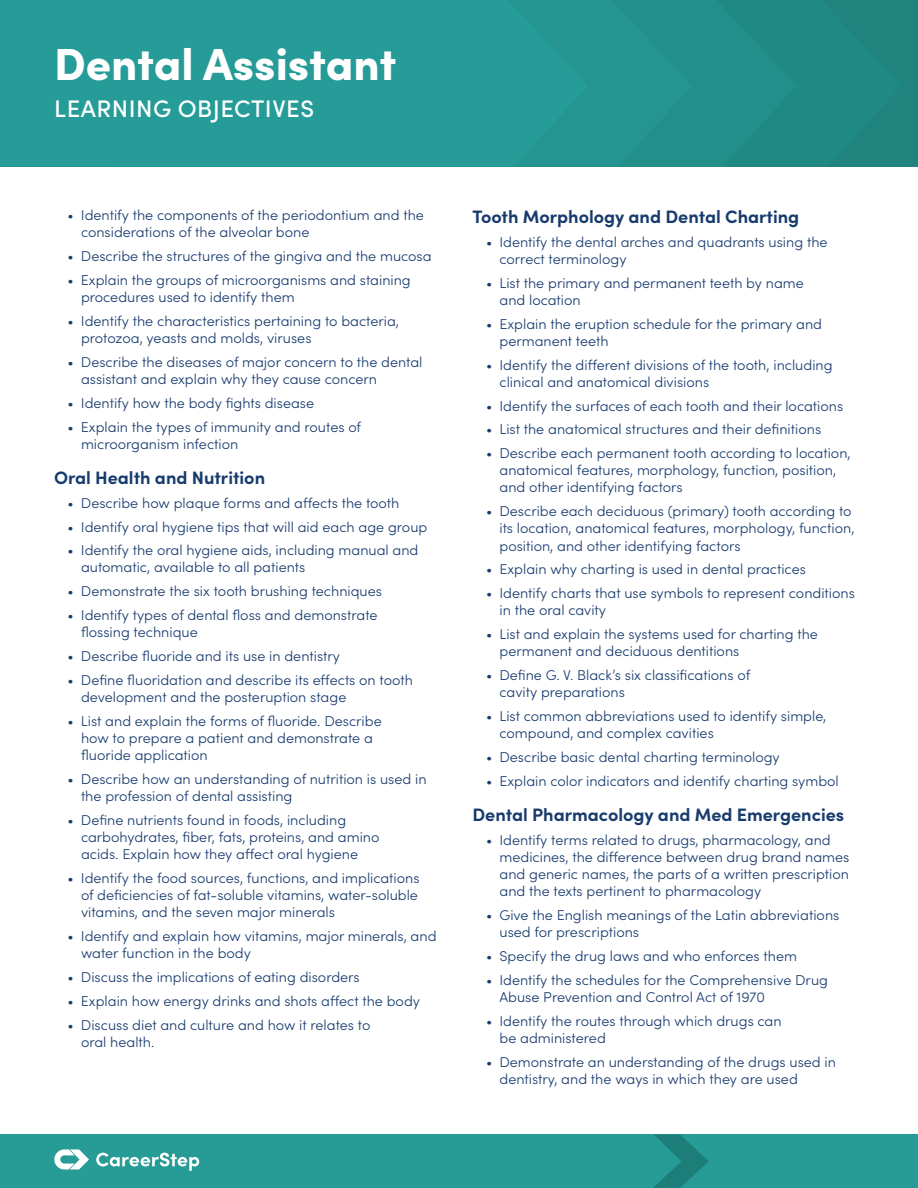
<style>
.page{position:relative;width:918px;height:1188px;background:#fff}
.page>*{position:absolute;margin:0;border:0;box-sizing:border-box;transform-origin:0 0}
.t1{font:900 45px "Sofia Pro";color:#fff}
.t2{font:500 24px "Sofia Pro";letter-spacing:.02em;color:#fff}
.Column_Header_Small{font:700 18px "Sofia Pro";color:#183b6e}
.t3{font:300 14.25px/17.1px "Sofia Pro";color:#183b6e}
</style>
<div class="page">
<div style="left:797px;top:0;width:105px;height:167px;background:#1f8984"></div>
<div style="left:692px;top:0;width:105px;height:167px;background:#228f8a"></div>
<div style="left:588px;top:0;width:104px;height:167px;background:#249591"></div>
<div style="left:0;top:0;width:588px;height:167px;background:#259c98"></div>
<div style="left:0;top:1134px;width:918px;height:54px;background:#279c97"></div>
<svg style="left:653px;top:1134px;width:56px;height:54px"></svg>
<svg style="left:54px;top:1149px;width:35px;height:20px"></svg>
<svg style="left:96px;top:1153px;width:103px;height:18px"></svg>
<h1 class="t1" style="left:54px;top:28px;width:344px">Dental Assistant</h1>
<h2 class="t2" style="left:54px;top:91px;width:261px">LEARNING OBJECTIVES</h2>
<p class="t3" style="left:81px;top:206px;width:344px;text-indent:-14px">• Identify the components of the periodontium and the considerations of the alveolar bone</p>
<p class="t3" style="left:68px;top:247px;width:366px">• Describe the structures of the gingiva and the mucosa</p>
<p class="t3" style="left:81px;top:271px;width:331px;text-indent:-14px">• Explain the groups of microorganisms and staining procedures used to identify them</p>
<p class="t3" style="left:81px;top:312px;width:320px;text-indent:-14px">• Identify the characteristics pertaining to bacteria, protozoa, yeasts and molds, viruses</p>
<p class="t3" style="left:81px;top:352px;width:343px;text-indent:-14px">• Describe the diseases of major concern to the dental assistant and explain why they cause concern</p>
<p class="t3" style="left:68px;top:393px;width:248px">• Identify how the body fights disease</p>
<p class="t3" style="left:81px;top:417px;width:282px;text-indent:-14px">• Explain the types of immunity and routes of microorganism infection</p>
<p class="Column_Header_Small" style="left:54px;top:464px;width:213px">Oral Health and Nutrition</p>
<p class="t3" style="left:68px;top:493px;width:333px">• Describe how plaque forms and affects the tooth</p>
<p class="t3" style="left:68px;top:517px;width:361px">• Identify oral hygiene tips that will aid each age group</p>
<p class="t3" style="left:81px;top:541px;width:339px;text-indent:-14px">• Identify the oral hygiene aids, including manual and automatic, available to all patients</p>
<p class="t3" style="left:68px;top:582px;width:316px">• Demonstrate the six tooth brushing techniques</p>
<p class="t3" style="left:81px;top:606px;width:298px;text-indent:-14px">• Identify types of dental floss and demonstrate flossing technique</p>
<p class="t3" style="left:68px;top:647px;width:274px">• Describe fluoride and its use in dentistry</p>
<p class="t3" style="left:81px;top:671px;width:333px;text-indent:-14px">• Define fluoridation and describe its effects on tooth development and the posteruption stage</p>
<p class="t3" style="left:81px;top:712px;width:302px;text-indent:-14px">• List and explain the forms of fluoride. Describe how to prepare a patient and demonstrate a fluoride application</p>
<p class="t3" style="left:81px;top:770px;width:347px;text-indent:-14px">• Describe how an understanding of nutrition is used in the profession of dental assisting</p>
<p class="t3" style="left:81px;top:811px;width:300px;text-indent:-14px">• Define nutrients found in foods, including carbohydrates, fiber, fats, proteins, and amino acids. Explain how they affect oral hygiene</p>
<p class="t3" style="left:81px;top:869px;width:340px;text-align:justify;text-indent:-14px">• Identify the food sources, functions, and implications of deficiencies of fat-soluble vitamins, water-soluble vitamins, and the seven major minerals</p>
<p class="t3" style="left:81px;top:927px;width:357px;text-indent:-14px">• Identify and explain how vitamins, major minerals, and water function in the body</p>
<p class="t3" style="left:68px;top:968px;width:294px">• Discuss the implications of eating disorders</p>
<p class="t3" style="left:68px;top:991px;width:354px">• Explain how energy drinks and shots affect the body</p>
<p class="t3" style="left:81px;top:1015px;width:291px;text-indent:-14px">• Discuss diet and culture and how it relates to oral health.</p>
<p class="Column_Header_Small" style="left:472px;top:203px;width:328px">Tooth Morphology and Dental Charting</p>
<p class="t3" style="left:500px;top:232px;width:330px;text-indent:-14px">• Identify the dental arches and quadrants using the correct terminology</p>
<p class="t3" style="left:500px;top:273px;width:306px;text-indent:-14px">• List the primary and permanent teeth by name and location</p>
<p class="t3" style="left:500px;top:314px;width:324px;text-indent:-14px">• Explain the eruption schedule for the primary and permanent teeth</p>
<p class="t3" style="left:500px;top:355px;width:335px;text-indent:-14px">• Identify the different divisions of the tooth, including clinical and anatomical divisions</p>
<p class="t3" style="left:486px;top:396px;width:359px">• Identify the surfaces of each tooth and their locations</p>
<p class="t3" style="left:486px;top:420px;width:337px">• List the anatomical structures and their definitions</p>
<p class="t3" style="left:500px;top:444px;width:353px;text-indent:-14px">• Describe each permanent tooth according to location, anatomical features, morphology, function, position, and other identifying factors</p>
<p class="t3" style="left:500px;top:502px;width:357px;text-indent:-14px">• Describe each deciduous (primary) tooth according to its location, anatomical features, morphology, function, position, and other identifying factors</p>
<p class="t3" style="left:486px;top:560px;width:321px">• Explain why charting is used in dental practices</p>
<p class="t3" style="left:500px;top:584px;width:357px;text-indent:-14px">• Identify charts that use symbols to represent conditions in the oral cavity</p>
<p class="t3" style="left:500px;top:625px;width:320px;text-indent:-14px">• List and explain the systems used for charting the permanent and deciduous dentitions</p>
<p class="t3" style="left:500px;top:666px;width:252px;text-indent:-14px">• Define G. V. Black’s six classifications of cavity preparations</p>
<p class="t3" style="left:500px;top:707px;width:328px;text-indent:-14px">• List common abbreviations used to identify simple, compound, and complex cavities</p>
<p class="t3" style="left:486px;top:748px;width:295px">• Describe basic dental charting terminology</p>
<p class="t3" style="left:486px;top:772px;width:354px">• Explain color indicators and identify charting symbol</p>
<p class="Column_Header_Small" style="left:472px;top:801px;width:373px">Dental Pharmacology and Med Emergencies</p>
<p class="t3" style="left:500px;top:830px;width:351px;text-indent:-14px">• Identify terms related to drugs, pharmacology, and medicines, the difference between drug brand names and generic names, the parts of a written prescription and the texts pertinent to pharmacology</p>
<p class="t3" style="left:500px;top:906px;width:341px;text-indent:-14px">• Give the English meanings of the Latin abbreviations used for prescriptions</p>
<p class="t3" style="left:486px;top:947px;width:313px">• Specify the drug laws and who enforces them</p>
<p class="t3" style="left:500px;top:970px;width:330px;text-indent:-14px">• Identify the schedules for the Comprehensive Drug<br>Abuse Prevention and Control Act of 1970</p>
<p class="t3" style="left:500px;top:1011px;width:284px;text-indent:-14px">• Identify the routes through which drugs can be administered</p>
<p class="t3" style="left:500px;top:1052px;width:338px;text-indent:-14px">• Demonstrate an understanding of the drugs used in dentistry, and the ways in which they are used</p>
</div>
